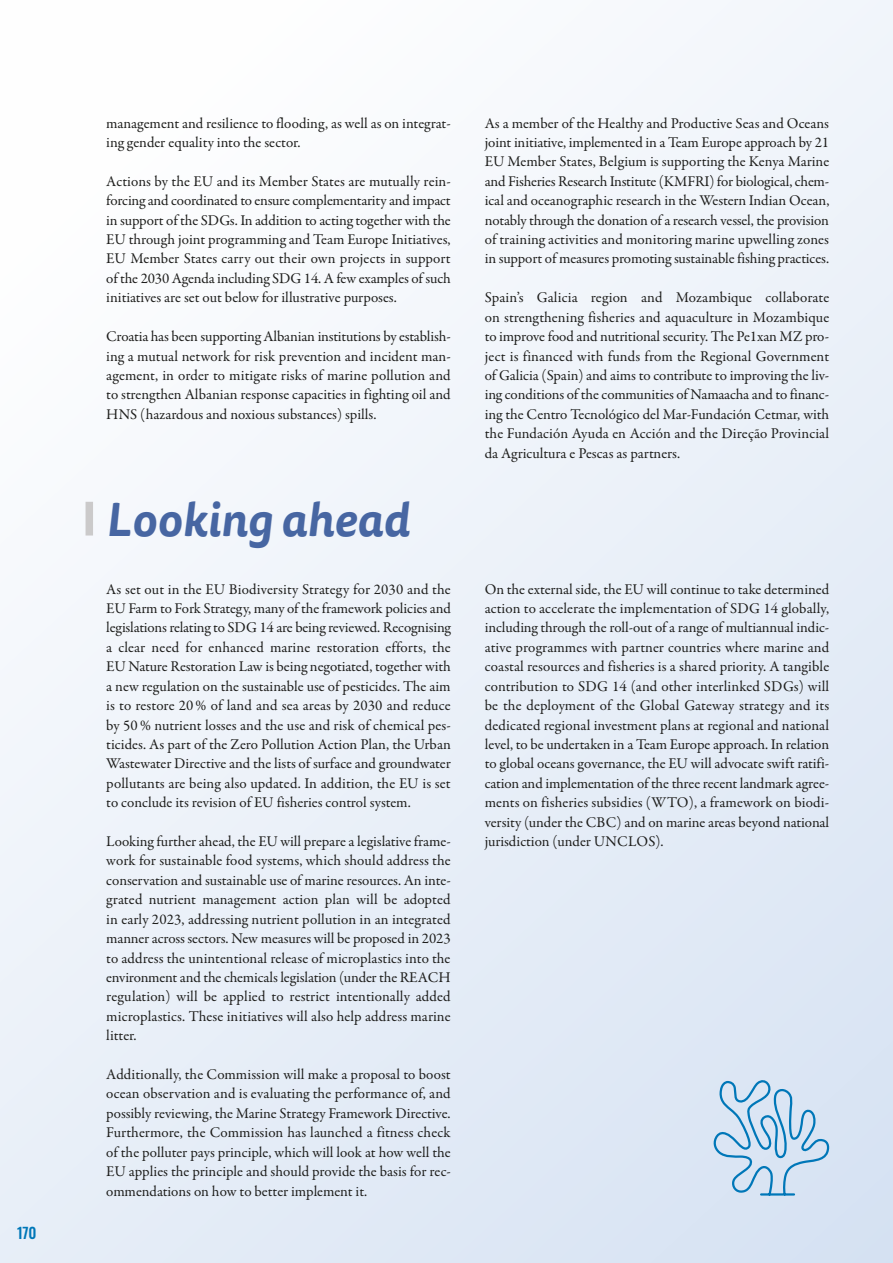
<style>
.page{position:relative;width:893px;height:1263px;background:#fff}
.page>*{position:absolute;margin:0;border:0;box-sizing:border-box;transform-origin:0 0}
.Subtitle{font:italic 700 46.5px "Tisa Sans Pro";color:#4766a2}
.Body{font:15px/19.4px "Garamond Premr Pro";color:#1d1d1b;text-align:justify}
.t1{font:500 15px "Oswald";color:#0077b8}
</style>
<div class="page">
<div style="left:0;top:0;width:893px;height:1263px;background:linear-gradient(to right,#f5f8fc,#e3ebf6)"></div>
<div style="left:86px;top:502px;width:7px;height:33px;background:#cbcaca"></div>
<svg style="left:711px;top:1074px;width:119px;height:123px;background:#bdd6eb"></svg>
<p class="t1" style="left:17px;top:1220px;width:21px">170</p>
<p class="Body" style="left:106px;top:114px;width:346px">management and resilience to flooding, as well as on integrat&shy;ing gender equality into the sector.</p>
<p class="Body" style="left:106px;top:172px;width:346px">Actions by the EU and its Member States are mutually rein&shy;forcing and coordinated to ensure complementarity and impact in support of the SDGs. In addition to acting together with the EU through joint programming and Team Europe Initiatives, EU Member States carry out their own projects in support of the 2030 Agenda including SDG 14. A few examples of such initiatives are set out below for illustrative purposes.</p>
<p class="Body" style="left:106px;top:327px;width:346px">Croatia has been supporting Albanian institutions by establish&shy;ing a mutual network for risk prevention and incident man&shy;agement, in order to mitigate risks of marine pollution and to strengthen Albanian response capacities in fighting oil and HNS (hazardous and noxious substances) spills.</p>
<p class="Subtitle" style="left:106px;top:485px;width:305px">Looking ahead</p>
<p class="Body" style="left:106px;top:579px;width:346px">As set out in the EU Biodiversity Strategy for 2030 and the EU Farm to Fork Strategy, many of the framework policies and legislations relating to SDG 14 are being reviewed. Recognising a clear need for enhanced marine restoration efforts, the EU Nature Restoration Law is being negotiated, together with a new regulation on the sustainable use of pesticides. The aim is to restore 20% of land and sea areas by 2030 and reduce by 50% nutrient losses and the use and risk of chemical pes&shy;ticides. As part of the Zero Pollution Action Plan, the Urban Wastewater Directive and the lists of surface and groundwater pollutants are being also updated. In addition, the EU is set to conclude its revision of EU fisheries control system.</p>
<p class="Body" style="left:106px;top:832px;width:346px">Looking further ahead, the EU will prepare a legislative frame&shy;work for sustainable food systems, which should address the conservation and sustainable use of marine resources. An inte&shy;grated nutrient management action plan will be adopted in early 2023, addressing nutrient pollution in an integrated manner across sectors. New measures will be proposed in 2023 to address the unintentional release of microplastics into the environment and the chemicals legislation (under the REACH regulation) will be applied to restrict intentionally added microplastics. These initiatives will also help address marine litter.</p>
<p class="Body" style="left:106px;top:1065px;width:346px">Additionally, the Commission will make a proposal to boost ocean observation and is evaluating the performance of, and possibly reviewing, the Marine Strategy Framework Directive.<br>Furthermore, the Commission has launched a fitness check of the polluter pays principle, which will look at how well the EU applies the principle and should provide the basis for rec&shy;ommendations on how to better implement it.</p>
<p class="Body" style="left:485px;top:114px;width:346px">As a member of the Healthy and Productive Seas and Oceans joint initiative, implemented in a Team Europe approach by 21<br>EU Member States, Belgium is supporting the Kenya Marine and Fisheries Research Institute (KMFRI) for biological, chem&shy;ical and oceanographic research in the Western Indian Ocean, notably through the donation of a research vessel, the provision of training activities and monitoring marine upwelling zones in support of measures promoting sustainable fishing practices.</p>
<p class="Body" style="left:485px;top:288px;width:346px">Spain’s Galicia region and Mozambique collaborate on strengthening fisheries and aquaculture in Mozambique to improve food and nutritional security. The Pe1xan MZ pro&shy;ject is financed with funds from the Regional Government of Galicia (Spain) and aims to contribute to improving the liv&shy;ing conditions of the communities of Namaacha and to financ&shy;ing the Centro Tecnológico del Mar-Fundación Cetmar, with the Fundación Ayuda en Acción and the Direção Provincial da Agricultura e Pescas as partners.</p>
<p class="Body" style="left:485px;top:579px;width:346px">On the external side, the EU will continue to take determined action to accelerate the implementation of SDG 14 globally, including through the roll-out of a range of multiannual indic&shy;ative programmes with partner countries where marine and coastal resources and fisheries is a shared priority. A tangible contribution to SDG 14 (and other interlinked SDGs) will be the deployment of the Global Gateway strategy and its dedicated regional investment plans at regional and national level, to be undertaken in a Team Europe approach. In relation to global oceans governance, the EU will advocate swift ratifi&shy;cation and implementation of the three recent landmark agree&shy;ments on fisheries subsidies (WTO), a framework on biodi&shy;versity (under the CBC) and on marine areas beyond national jurisdiction (under UNCLOS).</p>
</div>
